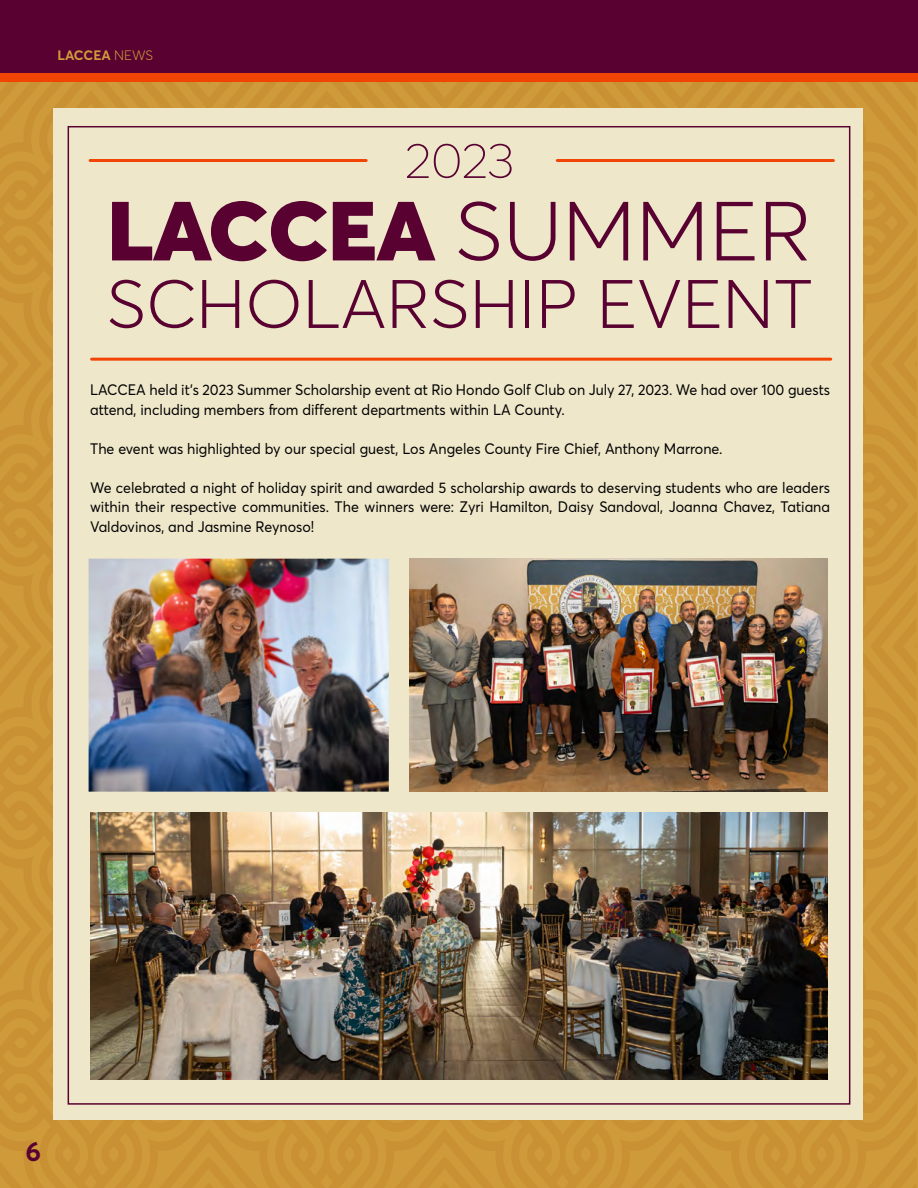
<style>
.page{position:relative;width:918px;height:1188px;background:#fff}
.page>*{position:absolute;margin:0;border:0;box-sizing:border-box;transform-origin:0 0}
.t1{font:900 82.5px "Averta";letter-spacing:-.01em;color:#590232}
.t2{font:300 67.5px "Averta";color:#590232}
.t3{font:100 49.5px "Averta";color:#590232;scale:1.05 1}
.t4{font:700 27px "Averta";color:#590232}
.t5{font:15px/19.5px "Averta";color:#000;scale:.95 1}
.t6{font:700 13.5px "Averta";color:#cf9b3a}
.s1{font-weight:300}
</style>
<div class="page">
<div style="left:0;top:0;width:918px;height:81px;background:#590232"></div>
<div style="left:0;top:73px;width:918px;height:8px;background:#f24405"></div>
<div style="left:0;top:81px;width:917px;height:1107px;background:#cc9737"></div>
<div style="left:53px;top:108px;width:810px;height:1012px;background:#eee7ca"></div>
<img style="left:89px;top:559px;width:300px;height:233px">
<hr style="left:92px;top:358px;width:739px;height:3px;background:#f24405">
<hr style="left:90px;top:159px;width:276px;height:3px;background:#f24405">
<hr style="left:557px;top:159px;width:276px;height:3px;background:#f24405">
<img style="left:409px;top:559px;width:418px;height:233px">
<img style="left:91px;top:812px;width:736px;height:268px">
<p class="t6" style="left:57px;top:46px;width:97px">LACCEA <span class="s1">NEWS</span></p>
<h3 class="t3" style="left:405px;top:127px;width:105px">2023</h3>
<h1 class="t1" style="left:108px;top:173px;width:706px">LACCEA <span class="s1">SUMMER</span></h1>
<h2 class="t2" style="left:107px;top:258px;width:708px">SCHOLARSHIP EVENT</h2>
<p class="t5" style="left:90px;top:380px;width:780px">LACCEA held it’s 2023 Summer Scholarship event at Rio Hondo Golf Club on July 27, 2023. We had over 100 guests attend, including members from different departments within LA County.</p>
<p class="t5" style="left:90px;top:438px;width:667px">The event was highlighted by our special guest, Los Angeles County Fire Chief, Anthony Marrone.</p>
<p class="t5" style="left:90px;top:477px;width:780px;text-align:justify">We celebrated a night of holiday spirit and awarded 5 scholarship awards to deserving students who are leaders within their respective communities. The winners were: Zyri Hamilton, Daisy Sandoval, Joanna Chavez, Tatiana Valdovinos, and Jasmine Reynoso!</p>
<h3 class="t4" style="left:26px;top:1132px;width:17px">6</h3>
</div>
